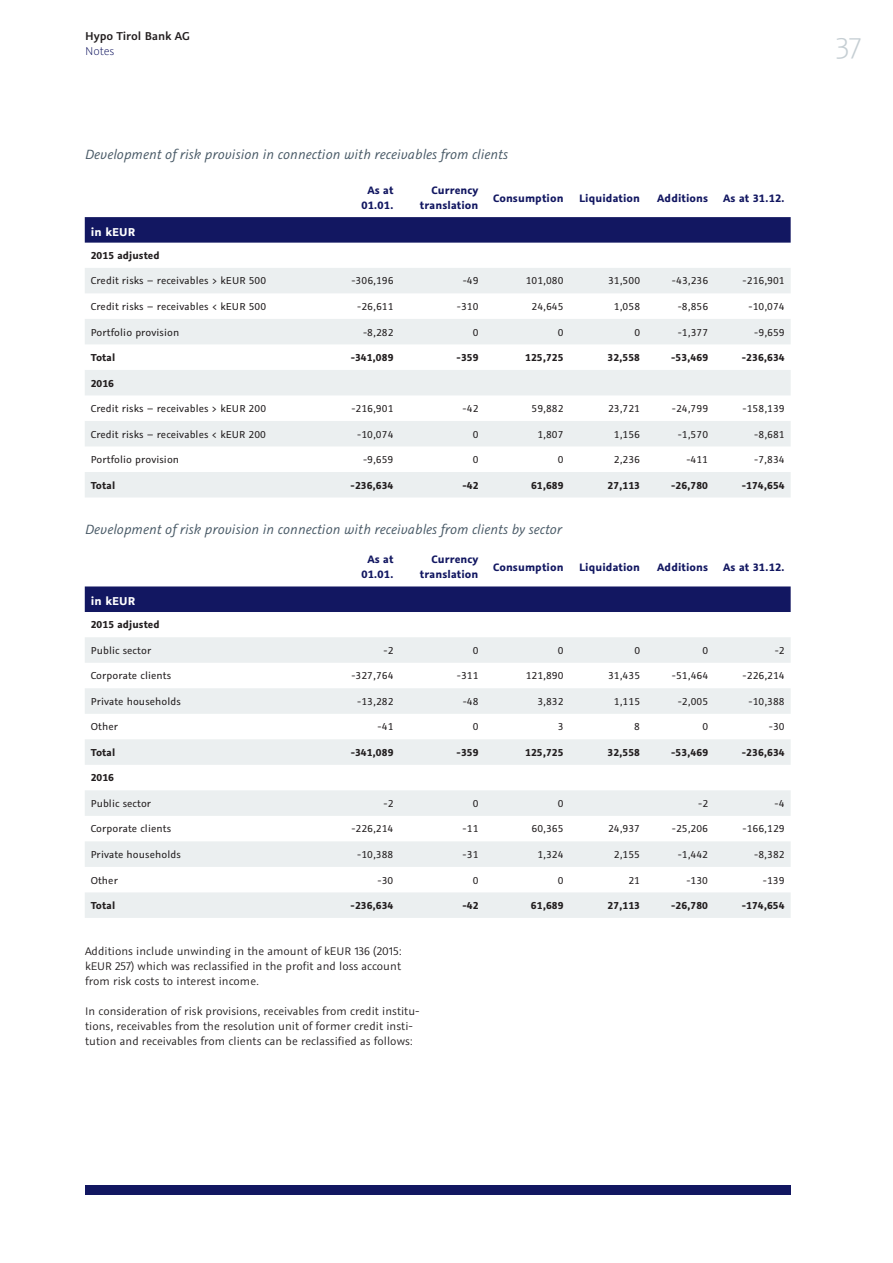
<style>
.page{position:relative;width:893px;height:1263px;background:#fff}
.page>*{position:absolute;margin:0;border:0;box-sizing:border-box;transform-origin:0 0}
.t1{font:300 33px "Graublau Sans";color:#c5ced3}
.t2{font:italic 15px "Graublau Sans";color:#475865}
.t3{font:600 12.75px "Graublau Sans";color:#231f20}
.t4{font:700 12.75px "Graublau Sans";letter-spacing:.01em;color:#fff}
.t5{font:300 12.75px "Graublau Sans";color:#121761}
.t6{font:12.3px/15px "Graublau Sans";letter-spacing:.005em;color:#231f20;text-align:justify}
.t7{font:700 12px/15px "Graublau Sans";letter-spacing:.01em;color:#121761;text-align:center}
.t8{font:11.25px "Graublau Sans";letter-spacing:.01em;color:#231f20}
.t9{font:700 11.25px "Graublau Sans";letter-spacing:.01em;color:#231f20}
</style>
<div class="page">
<div style="left:85px;top:1185px;width:706px;height:10px;background:#121761"></div>
<svg style="left:85px;top:217px;width:706px;height:26px"></svg>
<svg style="left:85px;top:268px;width:706px;height:229px;fill:#ebeff0"></svg>
<div style="left:85px;top:586px;width:706px;height:26px;background:#121761"></div>
<svg style="left:85px;top:637px;width:706px;height:281px;fill:#ebeff0"></svg>
<p class="t3" style="left:85px;top:28px;width:107px">Hypo Tirol Bank AG</p>
<p class="t5" style="left:85px;top:44px;width:31px">Notes</p>
<h1 class="t1" style="left:836px;top:23px;width:26px">37</h1>
<h2 class="t2" style="left:85px;top:146px;width:425px">Development of risk provision in connection with receivables from clients</h2>
<p class="t7" style="left:361px;top:183px;width:33px">As at<br>01.01.</p>
<p class="t7" style="left:420px;top:183px;width:60px;text-align:right">Currency translation</p>
<p class="t7" style="left:493px;top:190px;width:72px">Consumption</p>
<p class="t7" style="left:579px;top:190px;width:63px">Liquidation</p>
<p class="t7" style="left:657px;top:190px;width:52px">Additions</p>
<p class="t7" style="left:723px;top:190px;width:63px">As at 31.12.</p>
<p class="t4" style="left:91px;top:224px;width:46px">in kEUR</p>
<p class="t9" style="left:91px;top:248px;width:70px">2015 adjusted</p>
<p class="t8" style="left:91px;top:274px;width:177px">Credit risks – receivables &gt; kEUR 500</p>
<p class="t8" style="left:351px;top:274px;width:44px">-306,196</p>
<p class="t8" style="left:463px;top:274px;width:17px">-49</p>
<p class="t8" style="left:526px;top:274px;width:39px">101,080</p>
<p class="t8" style="left:608px;top:274px;width:33px">31,500</p>
<p class="t8" style="left:672px;top:274px;width:38px">-43,236</p>
<p class="t8" style="left:743px;top:274px;width:44px">-216,901</p>
<p class="t8" style="left:91px;top:300px;width:177px">Credit risks – receivables &lt; kEUR 500</p>
<p class="t8" style="left:357px;top:300px;width:38px">-26,611</p>
<p class="t8" style="left:457px;top:300px;width:23px">-310</p>
<p class="t8" style="left:532px;top:300px;width:33px">24,645</p>
<p class="t8" style="left:614px;top:300px;width:28px">1,058</p>
<p class="t8" style="left:678px;top:300px;width:32px">-8,856</p>
<p class="t8" style="left:748px;top:300px;width:38px">-10,074</p>
<p class="t8" style="left:91px;top:325px;width:90px">Portfolio provision</p>
<p class="t8" style="left:363px;top:325px;width:32px">-8,282</p>
<p class="t8" style="left:473px;top:325px;width:7px">0</p>
<p class="t8" style="left:558px;top:325px;width:7px">0</p>
<p class="t8" style="left:634px;top:325px;width:7px">0</p>
<p class="t8" style="left:678px;top:325px;width:32px">-1,377</p>
<p class="t8" style="left:754px;top:325px;width:32px">-9,659</p>
<p class="t9" style="left:91px;top:350px;width:26px">Total</p>
<p class="t9" style="left:351px;top:350px;width:44px">-341,089</p>
<p class="t9" style="left:457px;top:350px;width:23px">-359</p>
<p class="t9" style="left:525px;top:350px;width:40px">125,725</p>
<p class="t9" style="left:608px;top:350px;width:34px">32,558</p>
<p class="t9" style="left:671px;top:350px;width:38px">-53,469</p>
<p class="t9" style="left:742px;top:350px;width:44px">-236,634</p>
<p class="t9" style="left:91px;top:376px;width:25px">2016</p>
<p class="t8" style="left:91px;top:402px;width:177px">Credit risks – receivables &gt; kEUR 200</p>
<p class="t8" style="left:351px;top:402px;width:44px">-216,901</p>
<p class="t8" style="left:463px;top:402px;width:17px">-42</p>
<p class="t8" style="left:531px;top:402px;width:33px">59,882</p>
<p class="t8" style="left:608px;top:402px;width:33px">23,721</p>
<p class="t8" style="left:672px;top:402px;width:38px">-24,799</p>
<p class="t8" style="left:743px;top:402px;width:44px">-158,139</p>
<p class="t8" style="left:91px;top:427px;width:177px">Credit risks – receivables &lt; kEUR 200</p>
<p class="t8" style="left:357px;top:427px;width:38px">-10,074</p>
<p class="t8" style="left:473px;top:427px;width:7px">0</p>
<p class="t8" style="left:537px;top:427px;width:28px">1,807</p>
<p class="t8" style="left:614px;top:427px;width:28px">1,156</p>
<p class="t8" style="left:678px;top:427px;width:32px">-1,570</p>
<p class="t8" style="left:754px;top:427px;width:32px">-8,681</p>
<p class="t8" style="left:91px;top:453px;width:90px">Portfolio provision</p>
<p class="t8" style="left:363px;top:453px;width:32px">-9,659</p>
<p class="t8" style="left:473px;top:453px;width:7px">0</p>
<p class="t8" style="left:558px;top:453px;width:7px">0</p>
<p class="t8" style="left:614px;top:453px;width:28px">2,236</p>
<p class="t8" style="left:686px;top:453px;width:23px">-411</p>
<p class="t8" style="left:754px;top:453px;width:32px">-7,834</p>
<p class="t9" style="left:91px;top:478px;width:26px">Total</p>
<p class="t9" style="left:351px;top:478px;width:44px">-236,634</p>
<p class="t9" style="left:462px;top:478px;width:17px">-42</p>
<p class="t9" style="left:531px;top:478px;width:34px">61,689</p>
<p class="t9" style="left:607px;top:478px;width:34px">27,113</p>
<p class="t9" style="left:671px;top:478px;width:38px">-26,780</p>
<p class="t9" style="left:742px;top:478px;width:44px">-174,654</p>
<h2 class="t2" style="left:85px;top:521px;width:479px">Development of risk provision in connection with receivables from clients by sector</h2>
<p class="t7" style="left:361px;top:552px;width:33px">As at<br>01.01.</p>
<p class="t7" style="left:420px;top:552px;width:60px;text-align:right">Currency translation</p>
<p class="t7" style="left:493px;top:559px;width:72px">Consumption</p>
<p class="t7" style="left:579px;top:559px;width:63px">Liquidation</p>
<p class="t7" style="left:657px;top:559px;width:52px">Additions</p>
<p class="t7" style="left:723px;top:559px;width:63px">As at 31.12.</p>
<p class="t4" style="left:91px;top:593px;width:46px">in kEUR</p>
<p class="t9" style="left:91px;top:617px;width:70px">2015 adjusted</p>
<p class="t8" style="left:91px;top:643px;width:62px">Public sector</p>
<p class="t8" style="left:383px;top:643px;width:11px">-2</p>
<p class="t8" style="left:473px;top:643px;width:7px">0</p>
<p class="t8" style="left:558px;top:643px;width:7px">0</p>
<p class="t8" style="left:634px;top:643px;width:7px">0</p>
<p class="t8" style="left:702px;top:643px;width:7px">0</p>
<p class="t8" style="left:775px;top:643px;width:11px">-2</p>
<p class="t8" style="left:91px;top:669px;width:82px">Corporate clients</p>
<p class="t8" style="left:351px;top:669px;width:44px">-327,764</p>
<p class="t8" style="left:457px;top:669px;width:23px">-311</p>
<p class="t8" style="left:526px;top:669px;width:39px">121,890</p>
<p class="t8" style="left:608px;top:669px;width:33px">31,435</p>
<p class="t8" style="left:672px;top:669px;width:38px">-51,464</p>
<p class="t8" style="left:743px;top:669px;width:44px">-226,214</p>
<p class="t8" style="left:91px;top:694px;width:92px">Private households</p>
<p class="t8" style="left:357px;top:694px;width:38px">-13,282</p>
<p class="t8" style="left:463px;top:694px;width:17px">-48</p>
<p class="t8" style="left:537px;top:694px;width:28px">3,832</p>
<p class="t8" style="left:614px;top:694px;width:28px">1,115</p>
<p class="t8" style="left:678px;top:694px;width:32px">-2,005</p>
<p class="t8" style="left:748px;top:694px;width:38px">-10,388</p>
<p class="t8" style="left:91px;top:720px;width:29px">Other</p>
<p class="t8" style="left:378px;top:720px;width:17px">-41</p>
<p class="t8" style="left:473px;top:720px;width:7px">0</p>
<p class="t8" style="left:558px;top:720px;width:7px">3</p>
<p class="t8" style="left:634px;top:720px;width:7px">8</p>
<p class="t8" style="left:702px;top:720px;width:7px">0</p>
<p class="t8" style="left:769px;top:720px;width:17px">-30</p>
<p class="t9" style="left:91px;top:745px;width:26px">Total</p>
<p class="t9" style="left:351px;top:745px;width:44px">-341,089</p>
<p class="t9" style="left:457px;top:745px;width:23px">-359</p>
<p class="t9" style="left:525px;top:745px;width:40px">125,725</p>
<p class="t9" style="left:608px;top:745px;width:34px">32,558</p>
<p class="t9" style="left:671px;top:745px;width:38px">-53,469</p>
<p class="t9" style="left:742px;top:745px;width:44px">-236,634</p>
<p class="t9" style="left:91px;top:771px;width:25px">2016</p>
<p class="t8" style="left:91px;top:796px;width:62px">Public sector</p>
<p class="t8" style="left:383px;top:796px;width:11px">-2</p>
<p class="t8" style="left:473px;top:796px;width:7px">0</p>
<p class="t8" style="left:558px;top:796px;width:7px">0</p>
<p class="t8" style="left:698px;top:796px;width:11px">-2</p>
<p class="t8" style="left:775px;top:796px;width:11px">-4</p>
<p class="t8" style="left:91px;top:822px;width:82px">Corporate clients</p>
<p class="t8" style="left:351px;top:822px;width:44px">-226,214</p>
<p class="t8" style="left:463px;top:822px;width:17px">-11</p>
<p class="t8" style="left:531px;top:822px;width:33px">60,365</p>
<p class="t8" style="left:608px;top:822px;width:33px">24,937</p>
<p class="t8" style="left:672px;top:822px;width:38px">-25,206</p>
<p class="t8" style="left:742px;top:822px;width:44px">-166,129</p>
<p class="t8" style="left:91px;top:847px;width:92px">Private households</p>
<p class="t8" style="left:357px;top:847px;width:38px">-10,388</p>
<p class="t8" style="left:463px;top:847px;width:17px">-31</p>
<p class="t8" style="left:537px;top:847px;width:28px">1,324</p>
<p class="t8" style="left:614px;top:847px;width:28px">2,155</p>
<p class="t8" style="left:678px;top:847px;width:32px">-1,442</p>
<p class="t8" style="left:754px;top:847px;width:32px">-8,382</p>
<p class="t8" style="left:91px;top:873px;width:29px">Other</p>
<p class="t8" style="left:378px;top:873px;width:17px">-30</p>
<p class="t8" style="left:473px;top:873px;width:7px">0</p>
<p class="t8" style="left:558px;top:873px;width:7px">0</p>
<p class="t8" style="left:628px;top:873px;width:13px">21</p>
<p class="t8" style="left:686px;top:873px;width:23px">-130</p>
<p class="t8" style="left:763px;top:873px;width:23px">-139</p>
<p class="t9" style="left:91px;top:898px;width:26px">Total</p>
<p class="t9" style="left:351px;top:898px;width:44px">-236,634</p>
<p class="t9" style="left:462px;top:898px;width:17px">-42</p>
<p class="t9" style="left:531px;top:898px;width:34px">61,689</p>
<p class="t9" style="left:607px;top:898px;width:34px">27,113</p>
<p class="t9" style="left:671px;top:898px;width:38px">-26,780</p>
<p class="t9" style="left:742px;top:898px;width:44px">-174,654</p>
<p class="t6" style="left:85px;top:943px;width:318px">Additions include unwinding in the amount of kEUR 136 (2015: kEUR 257) which was reclassified in the profit and loss account from risk costs to interest income.</p>
<p class="t6" style="left:85px;top:1003px;width:336px;text-align:left">In consideration of risk provisions, receivables from credit institu&shy;tions, receivables from the resolution unit of former credit insti&shy;tution and receivables from clients can be reclassified as follows:</p>
</div>
